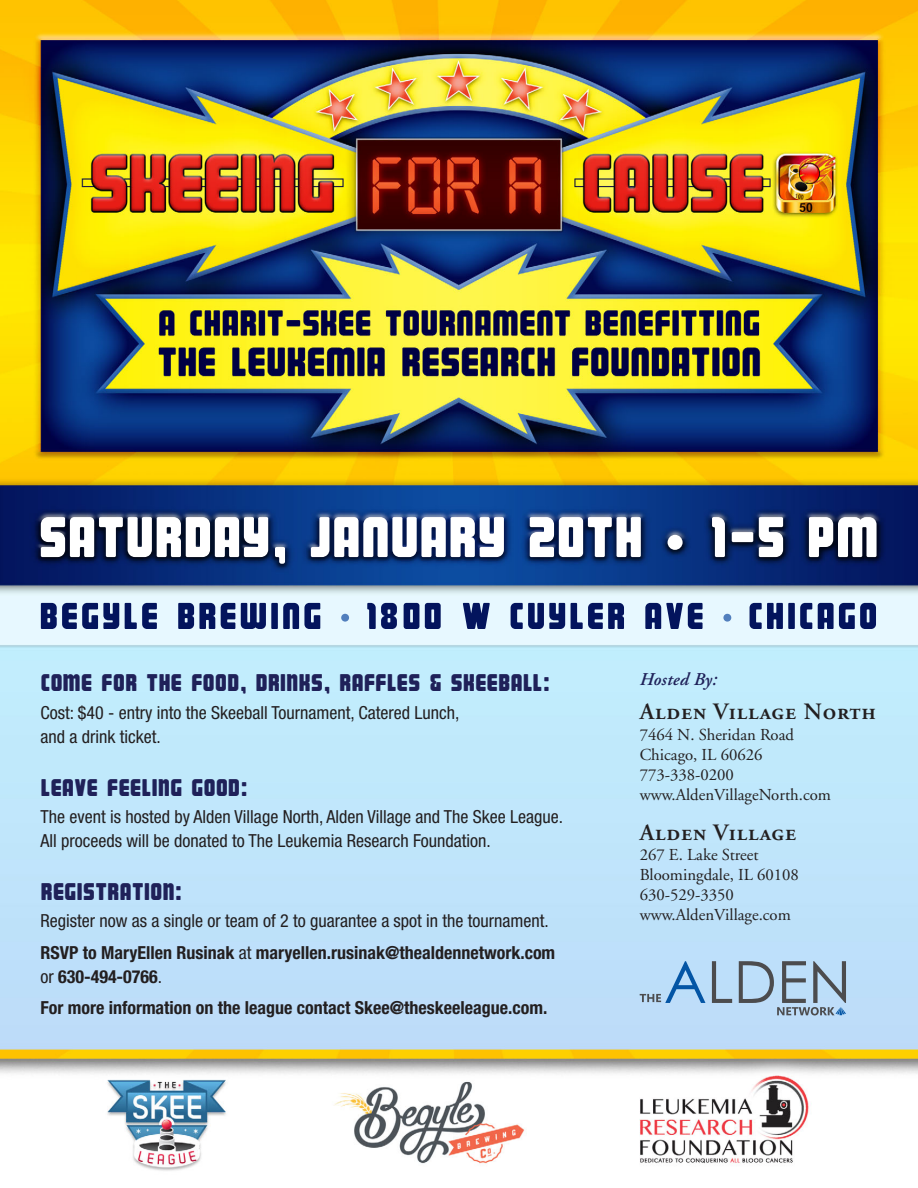
<style>
.page{position:relative;width:918px;height:1188px;background:#fff}
.page>*{position:absolute;margin:0;border:0;box-sizing:border-box;transform-origin:0 0}
.t1{font:24px "Magnum";letter-spacing:.04em;color:#1f2159}
.t2{font:23.4px "Adobe Garamond Semibold SC";letter-spacing:.035em;color:#231f20}
.t3{font:condensed 18px/24px "Helvetica Neue";color:#231f20}
.t4{font:700 condensed 18px/31.5px "Helvetica Neue";color:#231f20}
.t5{font:italic 600 18px "Adobe Garamond";letter-spacing:.015em;color:#1f2159}
.t6{font:16.65px/20.1px "Adobe Garamond";color:#231f20}
.s1{font-weight:700}
.s2{font-weight:400}
</style>
<div class="page">
<img style="left:0;top:0;width:918px;height:1171px">
<img style="left:41px;top:603px;width:174px;height:26px">
<img style="left:767px;top:603px;width:109px;height:26px">
<img style="left:41px;top:517px;width:227px;height:40px">
<svg style="left:712px;top:961px;width:20px;height:42px"></svg>
<svg style="left:640px;top:961px;width:65px;height:42px;background:#9cc4e7"></svg>
<svg style="left:739px;top:961px;width:107px;height:54px;background:#9bb3c8"></svg>
<h1 class="t1" style="left:40px;top:672px;width:510px">COME FOR THE FOOD, DRINKS, RAFFLES &amp; SKEEBALL:</h1>
<p class="t3" style="left:40px;top:703px;width:421px">Cost: $40 - entry into the Skeeball Tournament, Catered Lunch, and a drink ticket.</p>
<h1 class="t1" style="left:40px;top:776px;width:207px">LEAVE FEELING GOOD:</h1>
<p class="t3" style="left:40px;top:807px;width:524px">The event is hosted by Alden Village North, Alden Village and The Skee League.<br>All proceeds will be donated to The Leukemia Research Foundation.</p>
<h1 class="t1" style="left:40px;top:881px;width:142px">REGISTRATION:</h1>
<p class="t3" style="left:40px;top:907px;width:516px;line-height:31.5px">Register now as a single or team of 2 to guarantee a spot in the tournament.<br><span class="s1">RSVP to MaryEllen Rusinak</span> at <span class="s1">maryellen.rusinak@thealdennetwork.com</span></p>
<p class="t4" style="left:40px;top:963px;width:508px"><span class="s2">or</span> 630-494-0766<span class="s2">.<br></span>For more information on the league contact Skee@theskeeleague.com.</p>
<p class="t5" style="left:640px;top:672px;width:79px">Hosted By:</p>
<p class="t2" style="left:640px;top:698px;width:238px">Alden Village North</p>
<p class="t6" style="left:640px;top:726px;width:193px">7464 N. Sheridan Road<br>Chicago, IL 60626<br>773-338-0200 www.AldenVillageNorth.com</p>
<p class="t2" style="left:640px;top:818px;width:158px">Alden Village</p>
<p class="t6" style="left:640px;top:846px;width:161px">267 E. Lake Street<br>Bloomingdale, IL 60108<br>630-529-3350 www.AldenVillage.com</p>
</div>
